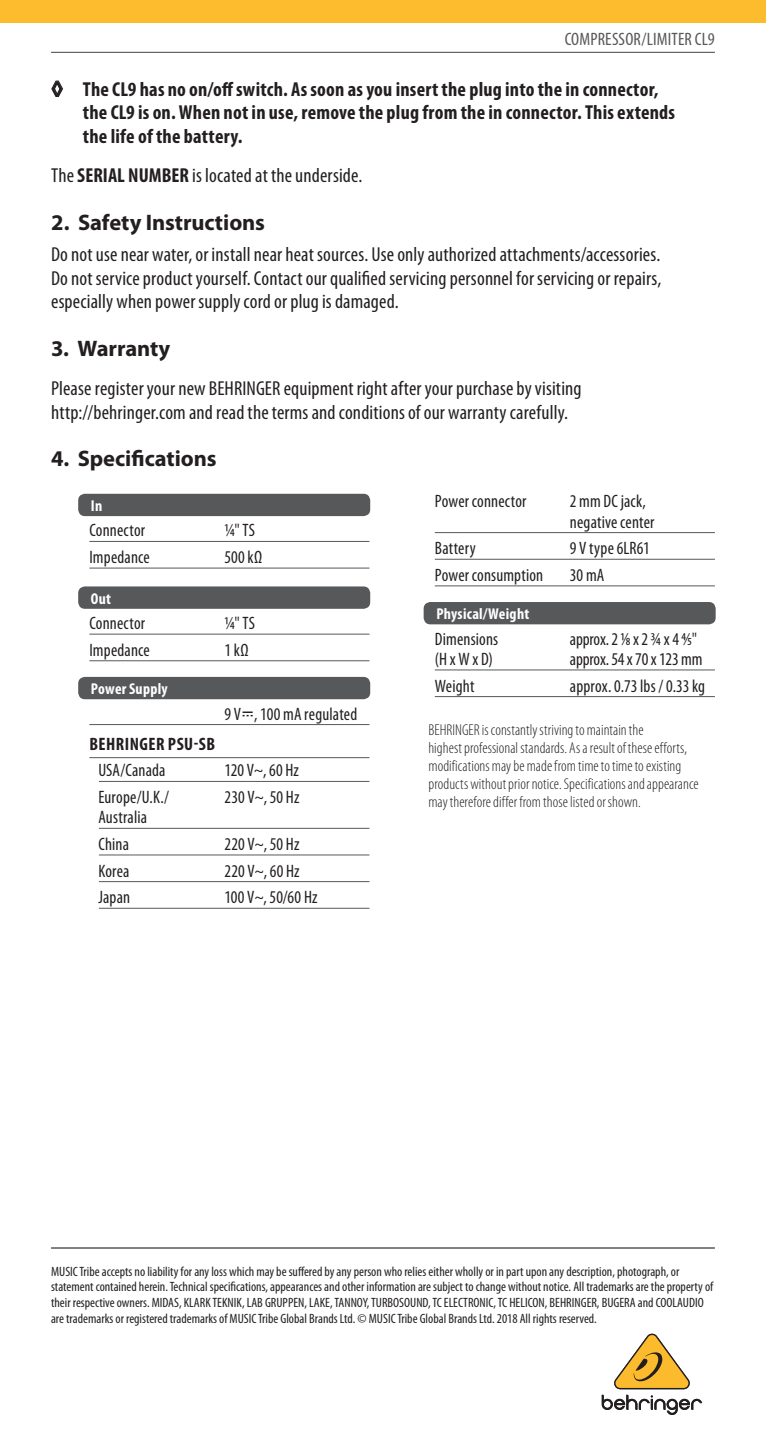
<style>
.page{position:relative;width:766px;height:1455px;background:#fff}
.page>*{position:absolute;margin:0;border:0;box-sizing:border-box;transform-origin:0 0}
._1__Chapter{font:700 22.5px "Myriad Pro";letter-spacing:-.005em;color:#231f20}
.GENERAL_Text{font:condensed 20.25px/23.6px "Myriad Pro";letter-spacing:.005em;color:#231f20;text-align:justify}
.Notice{font:700 condensed 20.25px/23.6px "Myriad Pro";letter-spacing:.01em;color:#231f20}
.TEC_-_Entry{font:condensed 18px/20.2px "Myriad Pro";letter-spacing:.01em;color:#231f20;scale:.96 1}
.TEC_-_Entry2{font:condensed 18px "Myriad Pro";letter-spacing:.01em;color:#231f20;scale:.96 1}
.Product_model_pg_2{font:condensed 18px "Myriad Pro";letter-spacing:.01em;color:#57585a}
.TEC_-_Entry-2{font:condensed 18px "Myriad Pro";letter-spacing:-.01em;color:#231f20;scale:.96 1}
.TEC_-_Subsection{font:700 condensed 18px "Myriad Pro";letter-spacing:.025em;color:#231f20}
.TEC_-_Footnote{font:300 condensed 15.75px/18px "Myriad Pro";letter-spacing:.005em;color:#231f20}
.t1{font:700 condensed 15.75px "Myriad Pro";letter-spacing:.02em;color:#fff}
.Disclaimer{font:condensed 13.5px/15.8px "Myriad Pro";color:#231f20}
.s1{font-stretch:normal;font-size:21.38px}
.s2{font-weight:700}
</style>
<div class="page">
<hr style="left:51px;top:52px;width:663px;height:1px;background:#57585a">
<svg style="left:52px;top:81px;width:11px;height:16px"></svg>
<hr style="left:89px;top:541px;width:280px;height:1px;background:#57585a">
<hr style="left:89px;top:567px;width:280px;height:1px;background:#57585a">
<hr style="left:89px;top:633px;width:280px;height:1px;background:#57585a">
<hr style="left:89px;top:660px;width:280px;height:1px;background:#57585a">
<hr style="left:89px;top:724px;width:280px;height:1px;background:#57585a">
<hr style="left:89px;top:757px;width:280px;height:1px;background:#57585a">
<hr style="left:99px;top:781px;width:270px;height:1px;background:#57585a">
<hr style="left:99px;top:827px;width:270px;height:1px;background:#57585a">
<hr style="left:99px;top:854px;width:270px;height:1px;background:#57585a">
<hr style="left:99px;top:881px;width:270px;height:1px;background:#57585a">
<hr style="left:99px;top:907px;width:270px;height:1px;background:#57585a">
<div style="left:78px;top:493px;width:292px;height:23px;background:#57585a;border-radius:7px"></div>
<div style="left:78px;top:586px;width:292px;height:22px;background:#57585a;border-radius:7px"></div>
<div style="left:78px;top:677px;width:292px;height:22px;background:#57585a;border-radius:7px"></div>
<hr style="left:434px;top:532px;width:280px;height:1px;background:#57585a">
<hr style="left:434px;top:559px;width:280px;height:1px;background:#57585a">
<hr style="left:434px;top:585px;width:280px;height:1px;background:#57585a">
<hr style="left:434px;top:669px;width:280px;height:1px;background:#57585a">
<hr style="left:434px;top:696px;width:280px;height:1px;background:#57585a">
<div style="left:423px;top:602px;width:292px;height:22px;background:#57585a;border-radius:7px"></div>
<hr style="left:51px;top:1247px;width:663px;height:1px;background:#231f20">
<svg style="left:601px;top:1394px;width:101px;height:20px"></svg>
<svg style="left:614px;top:1333px;width:75px;height:55px"></svg>
<div style="left:0;top:0;width:765px;height:22px;background:#fdbb2e"></div>
<p class="Product_model_pg_2" style="left:564px;top:29px;width:152px">COMPRESSOR/LIMITER CL9</p>
<p class="Notice" style="left:83px;top:77px;width:593px;text-indent:-32px"><span class="s1">◊</span> The CL9 has no on/off switch. As soon as you insert the plug into the in connector, the CL9 is on. When not in use, remove the plug from the in connector. This extends the life of the battery.</p>
<p class="GENERAL_Text" style="left:51px;top:164px;width:313px">The <span class="s2">SERIAL NUMBER</span> is located at the underside.</p>
<p class="_1__Chapter" style="left:51px;top:207px;width:215px">2. Safety Instructions</p>
<p class="GENERAL_Text" style="left:51px;top:242px;width:611px">Do not use near water, or install near heat sources. Use only authorized attachments/accessories.<br>Do not service product yourself. Contact our qualified servicing personnel for servicing or repairs, especially when power supply cord or plug is damaged.</p>
<p class="_1__Chapter" style="left:51px;top:333px;width:121px">3. Warranty</p>
<p class="GENERAL_Text" style="left:51px;top:376px;width:532px">Please register your new BEHRINGER equipment right after your purchase by visiting http://behringer.com and read the terms and conditions of our warranty carefully.</p>
<p class="_1__Chapter" style="left:51px;top:444px;width:167px">4. Specifications</p>
<p class="t1" style="left:91px;top:495px;width:13px">In</p>
<p class="TEC_-_Entry" style="left:89px;top:520px;width:60px">Connector</p>
<p class="TEC_-_Entry" style="left:224px;top:520px;width:33px">1/4" TS</p>
<p class="TEC_-_Entry" style="left:89px;top:546px;width:64px">Impedance</p>
<p class="TEC_-_Entry" style="left:224px;top:546px;width:41px">500 kΩ</p>
<p class="t1" style="left:91px;top:588px;width:22px">Out</p>
<p class="TEC_-_Entry" style="left:89px;top:612px;width:60px">Connector</p>
<p class="TEC_-_Entry" style="left:224px;top:612px;width:33px">1/4" TS</p>
<p class="TEC_-_Entry" style="left:89px;top:639px;width:64px">Impedance</p>
<p class="TEC_-_Entry" style="left:224px;top:639px;width:27px">1 kΩ</p>
<p class="t1" style="left:91px;top:679px;width:78px">Power Supply</p>
<p class="TEC_-_Entry" style="left:224px;top:703px;width:140px">9 V , 100 mA regulated</p>
<p class="TEC_-_Subsection" style="left:89px;top:732px;width:127px">BEHRINGER PSU-SB</p>
<p class="TEC_-_Entry2" style="left:98px;top:759px;width:71px">USA/Canada</p>
<p class="TEC_-_Entry2" style="left:224px;top:759px;width:79px">120 V~, 60 Hz</p>
<p class="TEC_-_Entry2" style="left:98px;top:786px;width:72px">Europe/U.K./</p>
<p class="TEC_-_Entry2" style="left:224px;top:786px;width:80px">230 V~, 50 Hz</p>
<p class="TEC_-_Entry2" style="left:98px;top:806px;width:52px">Australia</p>
<p class="TEC_-_Entry2" style="left:98px;top:833px;width:33px">China</p>
<p class="TEC_-_Entry2" style="left:224px;top:833px;width:80px">220 V~, 50 Hz</p>
<p class="TEC_-_Entry2" style="left:98px;top:859px;width:34px">Korea</p>
<p class="TEC_-_Entry2" style="left:224px;top:859px;width:80px">220 V~, 60 Hz</p>
<p class="TEC_-_Entry2" style="left:98px;top:886px;width:35px">Japan</p>
<p class="TEC_-_Entry2" style="left:224px;top:886px;width:98px">100 V~, 50/60 Hz</p>
<p class="TEC_-_Entry" style="left:434px;top:491px;width:97px">Power connector</p>
<p class="TEC_-_Entry" style="left:569px;top:491px;width:90px">2 mm DC jack, negative center</p>
<p class="TEC_-_Entry" style="left:434px;top:538px;width:44px">Battery</p>
<p class="TEC_-_Entry" style="left:569px;top:538px;width:85px">9 V type 6LR61</p>
<p class="TEC_-_Entry" style="left:434px;top:564px;width:114px">Power consumption</p>
<p class="TEC_-_Entry" style="left:569px;top:564px;width:37px">30 mA</p>
<p class="t1" style="left:436px;top:604px;width:94px">Physical/Weight</p>
<p class="TEC_-_Entry" style="left:434px;top:628px;width:67px">Dimensions</p>
<p class="TEC_-_Entry" style="left:569px;top:628px;width:134px">approx. 2 1/8 x 2 3/4 x 4 4/5"</p>
<p class="TEC_-_Entry" style="left:434px;top:648px;width:62px">(H x W x D)</p>
<p class="TEC_-_Entry-2" style="left:569px;top:648px;width:139px">approx. 54 x 70 x 123 mm</p>
<p class="TEC_-_Entry" style="left:434px;top:675px;width:43px">Weight</p>
<p class="TEC_-_Entry" style="left:569px;top:675px;width:142px">approx. 0.73 lbs / 0.33 kg</p>
<p class="TEC_-_Footnote" style="left:428px;top:721px;width:272px">BEHRINGER is constantly striving to maintain the<br>highest professional standards. As a result of these efforts, modifications may be made from time to time to existing products without prior notice. Specifications and appearance may therefore differ from those listed or shown.</p>
<p class="Disclaimer" style="left:51px;top:1262px;width:663px">MUSIC Tribe accepts no liability for any loss which may be suffered by any person who relies either wholly or in part upon any description, photograph, or statement contained herein. Technical specifications, appearances and other information are subject to change without notice. All trademarks are the property of their respective owners. MIDAS, KLARK TEKNIK, LAB GRUPPEN, LAKE, TANNOY, TURBOSOUND, TC ELECTRONIC, TC HELICON, BEHRINGER, BUGERA and COOLAUDIO are trademarks or registered trademarks of MUSIC Tribe Global Brands Ltd. © MUSIC Tribe Global Brands Ltd. 2018 All rights reserved.</p>
</div>
